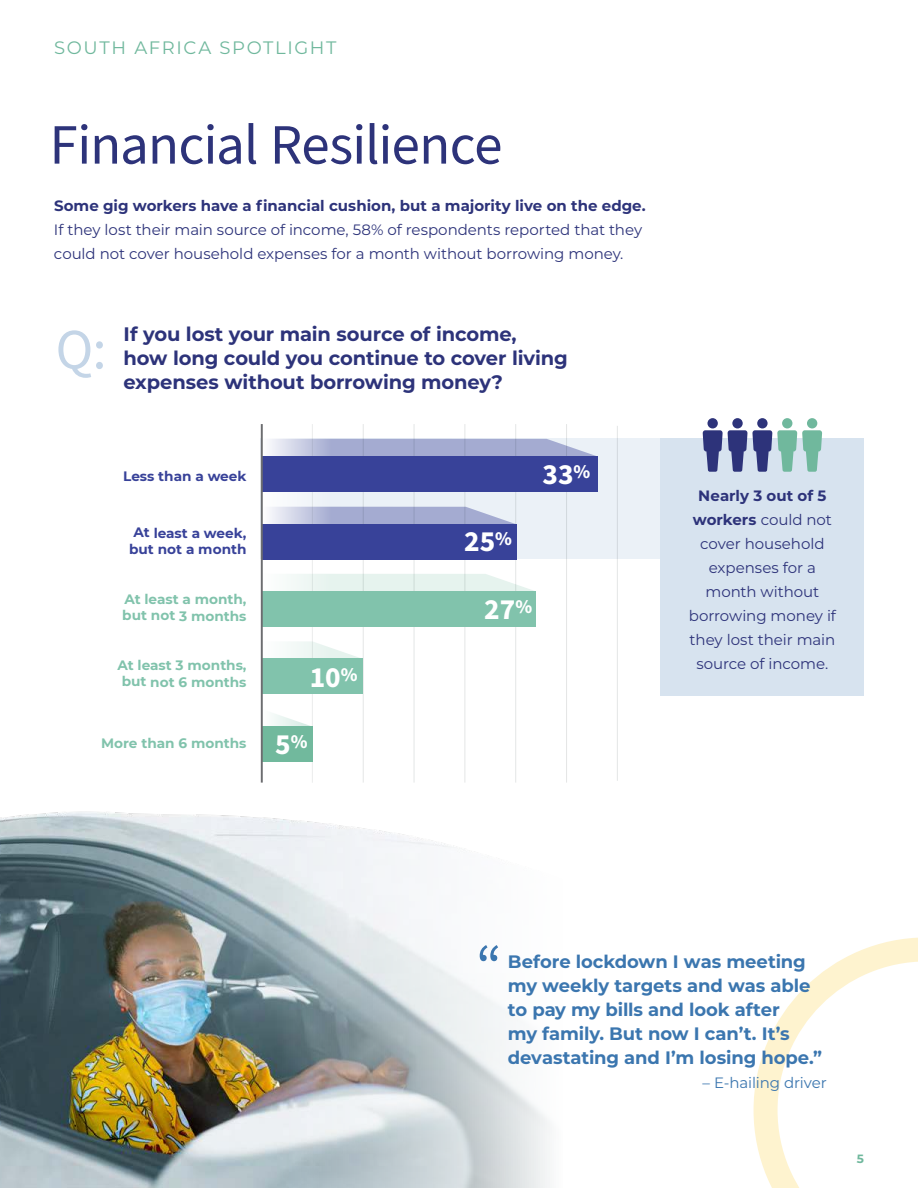
<style>
.page{position:relative;width:918px;height:1188px;background:#fff}
.page>*{position:absolute;margin:0;border:0;box-sizing:border-box;transform-origin:0 0}
.t1{font:60px "Source Sans Pro";color:#3b76af}
.t2{font:57px "Source Sans Pro";letter-spacing:-.015em;color:#2d337a}
.t3{font:57px "Source Sans Pro";color:#c4d5e7}
.t4{font:700 29.25px "Source Sans Pro";color:#fff}
.t5{font:700 19.5px/24px "Montserrat";letter-spacing:-.01em;color:#2d337a}
.t6{font:700 18px/24px "Montserrat";letter-spacing:-.005em;color:#3b76af}
.t7{font:18px "Montserrat";letter-spacing:.09em;color:#70b89d}
.t8{font:15px/24px "Montserrat";letter-spacing:-.005em;color:#2d337a}
.t9{font:700 15px "Montserrat";color:#2d337a}
.t10{font:15px "Montserrat";letter-spacing:-.01em;color:#3b76af}
.t11{font:700 13.65px/16.4px "Montserrat";letter-spacing:-.005em;color:#81c3ac}
.t12{font:700 13.65px/16.4px "Montserrat";letter-spacing:-.005em;color:#384299;text-align:center}
.t13{font:700 12px "Montserrat";color:#70b89d}
.s1{font-weight:700}
</style>
<div class="page">
<div style="left:260px;top:438px;width:603px;height:121px;background:#ebf1f7"></div>
<img style="left:0;top:782px;width:550px;height:406px">
<svg style="left:754px;top:937px;width:164px;height:251px"></svg>
<svg style="left:331px;top:507px;width:184px;height:17px;background:#adb4d5"></svg>
<svg style="left:331px;top:574px;width:203px;height:17px;background:#e8f4ef"></svg>
<svg style="left:331px;top:648px;width:32px;height:11px"></svg>
<svg style="left:331px;top:439px;width:265px;height:17px;background:#aab1d4"></svg>
<hr style="left:363px;top:424px;width:1px;height:359px;background:#e4e6e6">
<hr style="left:414px;top:424px;width:1px;height:359px;background:#e4e6e6">
<hr style="left:464px;top:424px;width:1px;height:359px;background:#e4e6e6">
<hr style="left:515px;top:424px;width:1px;height:359px;background:#e4e6e6">
<hr style="left:566px;top:424px;width:1px;height:359px;background:#e4e6e6">
<hr style="left:617px;top:426px;width:1px;height:355px;background:#e4e6e6">
<img style="left:263px;top:424px;width:68px;height:359px">
<div style="left:262px;top:524px;width:254px;height:35px;background:#384299"></div>
<div style="left:262px;top:456px;width:335px;height:35px;background:#384299"></div>
<div style="left:262px;top:591px;width:274px;height:35px;background:#81c3ac"></div>
<div style="left:262px;top:659px;width:101px;height:35px;background:#81c3ac"></div>
<div style="left:262px;top:727px;width:51px;height:35px;background:#71b99d"></div>
<hr style="left:261px;top:424px;width:2px;height:359px;background:#6c6d70">
<div style="left:661px;top:438px;width:203px;height:258px;background:#d7e3ef"></div>
<svg style="left:703px;top:418px;width:119px;height:54px"></svg>
<p class="t7" style="left:54px;top:37px;width:284px">SOUTH AFRICA SPOTLIGHT</p>
<h2 class="t2" style="left:49px;top:122px;width:454px">Financial Resilience</h2>
<p class="t9" style="left:54px;top:198px;width:593px">Some gig workers have a financial cushion, but a majority live on the edge.</p>
<p class="t8" style="left:54px;top:218px;width:590px">If they lost their main source of income, 58% of respondents reported that they could not cover household expenses for a month without borrowing money.</p>
<h2 class="t3" style="left:55px;top:327px;width:53px">Q:</h2>
<h3 class="t5" style="left:124px;top:322px;width:446px">If you lost your main source of income,<br>how long could you continue to cover living expenses without borrowing money?</h3>
<p class="t12" style="left:123px;top:469px;width:125px">Less than a week</p>
<h3 class="t4" style="left:542px;top:456px;width:49px">33<sup>%</sup></h3>
<p class="t12" style="left:129px;top:525px;width:119px">At least a week, but not a month</p>
<h3 class="t4" style="left:464px;top:524px;width:49px">25<sup>%</sup></h3>
<p class="t11" style="left:122px;top:592px;width:126px">At least a month, but not 3 months</p>
<p class="t11" style="left:117px;top:658px;width:131px;text-align:center">At least 3 months, but not 6 months</p>
<h3 class="t4" style="left:310px;top:659px;width:49px">10<sup>%</sup></h3>
<h3 class="t4" style="left:484px;top:592px;width:49px">27<sup>%</sup></h3>
<p class="t11" style="left:101px;top:736px;width:147px">More than 6 months</p>
<h3 class="t4" style="left:275px;top:727px;width:34px">5<sup>%</sup></h3>
<p class="t8" style="left:689px;top:484px;width:149px;text-align:center"><span class="s1">Nearly 3 out of 5 workers</span> could not cover household expenses for a month without borrowing money if they lost their main source of income.</p>
<h1 class="t1" style="left:476px;top:943px;width:27px">“</h1>
<p class="t6" style="left:508px;top:951px;width:316px">Before lockdown I was meeting my weekly targets and was able to pay my bills and look after<br>my family. But now I can’t. It’s devastating and I’m losing hope.”</p>
<p class="t10" style="left:703px;top:1076px;width:126px">– E-hailing driver</p>
<p class="t13" style="left:857px;top:1153px;width:9px">5</p>
</div>
